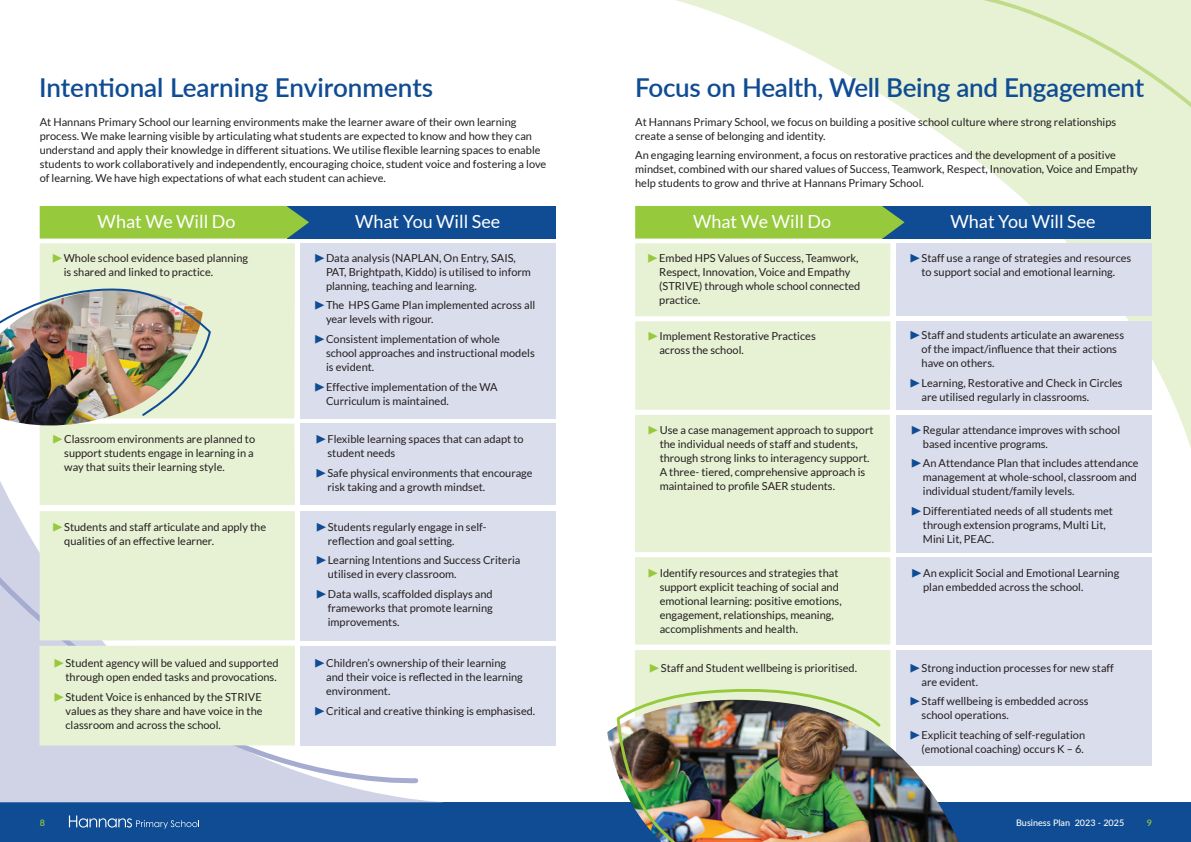
<style>
.page{position:relative;width:1191px;height:842px;background:#fff}
.page>*{position:absolute;margin:0;border:0;box-sizing:border-box;transform-origin:0 0}
.t1{font:600 26px "Lato";letter-spacing:-.01em;color:#0f4c93}
.t2{font:18px "Lato";color:#fff}
.t3{font:11px/14px "Lato";color:#231f20}
.t4{font:500 9px "Lato";color:#fff}
.t5{font:600 9px "Lato";color:#97c93c}
.s1{font-family:"Source Sans Pro";color:#97c93c}
.s2{font-family:"Source Sans Pro";color:#0f4c93}
</style>
<div class="page">
<div style="left:0;top:802px;width:595px;height:40px;background:#0f4c93"></div>
<div style="left:595px;top:802px;width:596px;height:40px;background:#0f4c93"></div>
<svg style="left:69px;top:815px;width:130px;height:14px"></svg>
<svg style="left:0;top:463px;width:445px;height:339px;fill:#d0d3e6"></svg>
<svg style="left:0;top:494px;width:421px;height:297px"></svg>
<svg style="left:676px;top:0;width:515px;height:483px"></svg>
<div style="left:300px;top:646px;width:256px;height:99px;background:#daddec"></div>
<div style="left:39px;top:646px;width:256px;height:99px;background:#e7f1d4"></div>
<div style="left:300px;top:511px;width:256px;height:129px;background:#daddec"></div>
<div style="left:300px;top:243px;width:256px;height:175px;background:#daddec"></div>
<div style="left:287px;top:206px;width:269px;height:33px;background:#0f4c93"></div>
<div style="left:300px;top:424px;width:256px;height:81px;background:#daddec"></div>
<div style="left:40px;top:243px;width:255px;height:175px;background:#e7f1d4"></div>
<div style="left:40px;top:511px;width:255px;height:129px;background:#e7f1d4"></div>
<div style="left:40px;top:424px;width:255px;height:81px;background:#e7f1d4"></div>
<svg style="left:40px;top:206px;width:269px;height:33px;background:#92c441"></svg>
<div style="left:896px;top:650px;width:255px;height:116px;background:#daddec"></div>
<div style="left:635px;top:650px;width:255px;height:116px;background:#e7f1d4"></div>
<div style="left:896px;top:557px;width:255px;height:88px;background:#daddec"></div>
<div style="left:896px;top:243px;width:255px;height:73px;background:#daddec"></div>
<div style="left:882px;top:206px;width:269px;height:33px;background:#0f4c93"></div>
<div style="left:896px;top:415px;width:255px;height:137px;background:#daddec"></div>
<div style="left:635px;top:557px;width:255px;height:88px;background:#e7f1d4"></div>
<div style="left:896px;top:321px;width:255px;height:89px;background:#daddec"></div>
<svg style="left:635px;top:206px;width:269px;height:346px;background:#e0edc9"></svg>
<img style="left:0;top:417px;width:202px;height:14px">
<img style="left:607px;top:700px;width:351px;height:142px">
<img style="left:0;top:282px;width:212px;height:135px">
<img style="left:615px;top:689px;width:267px;height:153px">
<svg style="left:872px;top:0;width:319px;height:167px;background:#e8f1d6"></svg>
<p class="t1" style="left:39px;top:69px;width:395px">Intentional Learning Environments</p>
<p class="t1" style="left:635px;top:69px;width:510px">Focus on Health, Well Being and Engagement</p>
<p class="t3" style="left:40px;top:115px;width:508px">At Hannans Primary School our learning environments make the learner aware of their own learning process. We make learning visible by articulating what students are expected to know and how they can understand and apply their knowledge in different situations. We utilise flexible learning spaces to enable students to work collaboratively and independently, encouraging choice, student voice and fostering a love of learning. We have high expectations of what each student can achieve.</p>
<p class="t3" style="left:635px;top:115px;width:482px">At Hannans Primary School, we focus on building a positive school culture where strong relationships create a sense of belonging and identity.</p>
<p class="t3" style="left:635px;top:148px;width:504px">An engaging learning environment, a focus on restorative practices and the development of a positive mindset, combined with our shared values of Success, Teamwork, Respect, Innovation, Voice and Empathy help students to grow and thrive at Hannans Primary School.</p>
<p class="t2" style="left:98px;top:212px;width:139px">What We Will Do</p>
<p class="t2" style="left:355px;top:212px;width:147px">What You Will See</p>
<p class="t3" style="left:64px;top:250px;width:186px;text-indent:-11px"><span class="s1">▶</span>Whole school evidence based planning is shared and linked to practice.</p>
<p class="t3" style="left:326px;top:250px;width:206px;text-indent:-11px"><span class="s2">▶</span>Data analysis (NAPLAN, On Entry, SAIS,<br>PAT, Brightpath, Kiddo) is utilised to inform planning, teaching and learning.</p>
<p class="t3" style="left:326px;top:298px;width:211px;text-indent:-11px"><span class="s2">▶</span>The HPS Game Plan implemented across all year levels with rigour.</p>
<p class="t3" style="left:326px;top:332px;width:210px;text-indent:-11px"><span class="s2">▶</span>Consistent implementation of whole<br>school approaches and instructional models is evident.</p>
<p class="t3" style="left:326px;top:379px;width:173px;text-indent:-11px"><span class="s2">▶</span>Effective implementation of the WA<br>Curriculum is maintained.</p>
<p class="t3" style="left:64px;top:432px;width:192px;text-indent:-11px"><span class="s1">▶</span>Classroom environments are planned to support students engage in learning in a way that suits their learning style.</p>
<p class="t3" style="left:64px;top:520px;width:203px;text-indent:-11px"><span class="s1">▶</span>Students and staff articulate and apply the qualities of an effective learner.</p>
<p class="t3" style="left:54px;top:656px;width:226px;text-align:right"><span class="s1">▶</span>Student agency will be valued and supported through open ended tasks and provocations.</p>
<p class="t3" style="left:65px;top:690px;width:198px;text-align:justify;text-indent:-11px"><span class="s1">▶</span>Student Voice is enhanced by the STRIVE values as they share and have voice in the classroom and across the school.</p>
<p class="t3" style="left:327px;top:432px;width:198px;text-indent:-11px"><span class="s2">▶</span>Flexible learning spaces that can adapt to student needs</p>
<p class="t3" style="left:327px;top:466px;width:207px;text-indent:-11px"><span class="s2">▶</span>Safe physical environments that encourage risk taking and a growth mindset.</p>
<p class="t3" style="left:328px;top:520px;width:160px;text-indent:-11px"><span class="s2">▶</span>Students regularly engage in self&shy;reflection and goal setting.</p>
<p class="t3" style="left:328px;top:553px;width:194px;text-indent:-11px"><span class="s2">▶</span>Learning Intentions and Success Criteria utilised in every classroom.</p>
<p class="t3" style="left:328px;top:587px;width:166px;text-align:justify;text-indent:-11px"><span class="s2">▶</span>Data walls, scaffolded displays and frameworks that promote learning improvements.</p>
<p class="t3" style="left:326px;top:656px;width:198px;text-indent:-11px"><span class="s2">▶</span>Children’s ownership of their learning and their voice is reflected in the learning environment.</p>
<p class="t3" style="left:315px;top:704px;width:222px"><span class="s2">▶</span>Critical and creative thinking is emphasised.</p>
<p class="t2" style="left:693px;top:212px;width:139px">What We Will Do</p>
<p class="t2" style="left:950px;top:212px;width:147px">What You Will See</p>
<p class="t3" style="left:659px;top:250px;width:203px;text-indent:-11px"><span class="s1">▶</span>Embed HPS Values of Success, Teamwork, Respect, Innovation, Voice and Empathy (STRIVE) through whole school connected practice.</p>
<p class="t3" style="left:910px;top:250px;width:223px;text-align:center"><span class="s2">▶</span>Staff use a range of strategies and resources to support social and emotional learning.</p>
<p class="t3" style="left:659px;top:328px;width:158px;text-indent:-11px"><span class="s1">▶</span>Implement Restorative Practices across the school.</p>
<p class="t3" style="left:921px;top:328px;width:204px;text-indent:-11px"><span class="s2">▶</span>Staff and students articulate an awareness of the impact/influence that their actions have on others.</p>
<p class="t3" style="left:921px;top:375px;width:203px;text-indent:-11px"><span class="s2">▶</span>Learning, Restorative and Check in Circles are utilised regularly in classrooms.</p>
<p class="t3" style="left:659px;top:422px;width:215px;text-indent:-11px"><span class="s1">▶</span>Use a case management approach to support the individual needs of staff and students, through strong links to interagency support.<br>A three- tiered, comprehensive approach is maintained to profile SAER students.</p>
<p class="t3" style="left:659px;top:566px;width:183px;text-indent:-11px"><span class="s1">▶</span>Identify resources and strategies that support explicit teaching of social and emotional learning: positive emotions, engagement, relationships, meaning, accomplishments and health.</p>
<p class="t3" style="left:649px;top:660px;width:209px"><span class="s1">▶</span>Staff and Student wellbeing is prioritised.</p>
<p class="t3" style="left:923px;top:422px;width:199px;text-indent:-11px"><span class="s2">▶</span>Regular attendance improves with school based incentive programs.</p>
<p class="t3" style="left:923px;top:456px;width:217px;text-indent:-11px"><span class="s2">▶</span>An Attendance Plan that includes attendance management at whole-school, classroom and individual student/family levels.</p>
<p class="t3" style="left:923px;top:504px;width:192px;text-indent:-11px"><span class="s2">▶</span>Differentiated needs of all students met through extension programs, Multi Lit,<br>Mini Lit, PEAC.</p>
<p class="t3" style="left:923px;top:566px;width:198px;text-indent:-11px"><span class="s2">▶</span>An explicit Social and Emotional Learning plan embedded across the school.</p>
<p class="t3" style="left:921px;top:660px;width:194px;text-indent:-11px"><span class="s2">▶</span>Strong induction processes for new staff are evident.</p>
<p class="t3" style="left:921px;top:694px;width:169px;text-indent:-11px"><span class="s2">▶</span>Staff wellbeing is embedded across school operations.</p>
<p class="t3" style="left:910px;top:728px;width:176px;text-align:right"><span class="s2">▶</span>Explicit teaching of self-regulation (emotional coaching) occurs K – 6.</p>
<p class="t5" style="left:40px;top:816px;width:7px">8</p>
<p class="t4" style="left:1016px;top:816px;width:110px">Business Plan 2023 - 2025</p>
<p class="t5" style="left:1147px;top:816px;width:7px">9</p>
</div>
